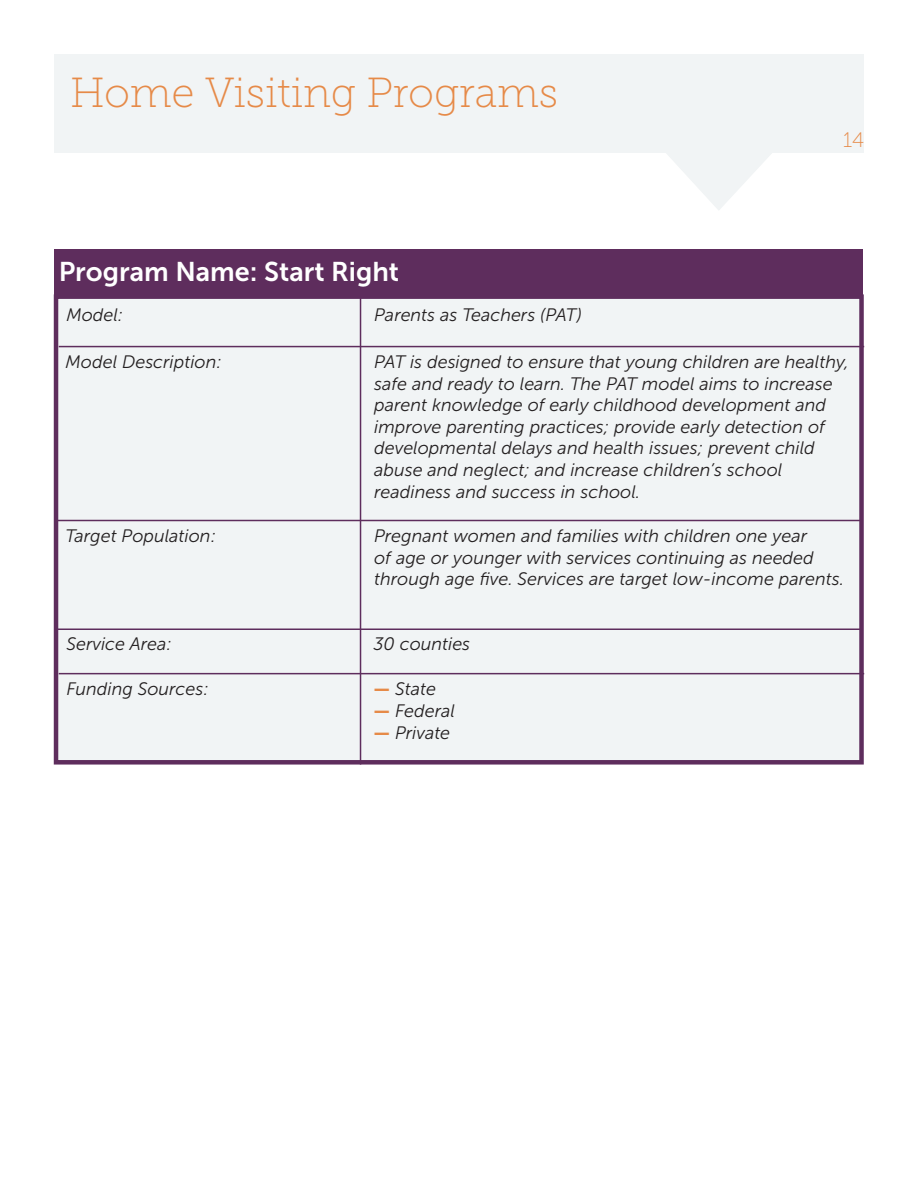
<style>
.page{position:relative;width:918px;height:1188px;background:#fff}
.page>*{position:absolute;margin:0;border:0;box-sizing:border-box;transform-origin:0 0}
.t1{font:42px "Museo Slab 100";color:#e68a48}
.t2{font:27px "Museo Sans 700";color:#fff}
.t3{font:21px "Museo Slab 100";color:#e68a48}
.t4{font:italic 18px/21.6px "Museo Sans 300";color:#231f20}
.s1{font-family:"Museo Sans 900";font-style:normal;color:#e68a48}
</style>
<div class="page">
<div style="left:55px;top:249px;width:808px;height:323px;background:#5e2d5d"></div>
<div style="left:54px;top:294px;width:810px;height:471px;background:#f1f4f5;border:4px solid #5e2d5d"></div>
<hr style="left:360px;top:294px;width:1px;height:471px;background:#5e2d5d">
<hr style="left:59px;top:346px;width:805px;height:1px;background:#5e2d5d">
<div style="left:54px;top:54px;width:810px;height:99px;background:#f1f4f5"></div>
<svg style="left:663px;top:151px;width:110px;height:59px"></svg>
<hr style="left:56px;top:520px;width:806px;height:1px;background:#5e2d5d">
<hr style="left:56px;top:628px;width:806px;height:2px;background:#5e2d5d">
<hr style="left:59px;top:673px;width:805px;height:1px;background:#5e2d5d">
<p class="t1" style="left:70px;top:70px;width:490px">Home Visiting Programs</p>
<p class="t3" style="left:843px;top:129px;width:23px">14</p>
<p class="t2" style="left:59px;top:256px;width:342px">Program Name: Start Right</p>
<p class="t4" style="left:66px;top:304px;width:58px">Model:</p>
<p class="t4" style="left:374px;top:304px;width:209px">Parents as Teachers (PAT)</p>
<p class="t4" style="left:66px;top:351px;width:158px">Model Description:</p>
<p class="t4" style="left:374px;top:351px;width:476px">PAT is designed to ensure that young children are healthy, safe and ready to learn. The PAT model aims to increase parent knowledge of early childhood development and improve parenting practices; provide early detection of developmental delays and health issues; prevent child abuse and neglect; and increase children’s school</p>
<p class="t4" style="left:374px;top:481px;width:268px">readiness and success in school.</p>
<p class="t4" style="left:66px;top:525px;width:152px">Target Population:</p>
<p class="t4" style="left:374px;top:525px;width:472px">Pregnant women and families with children one year<br>of age or younger with services continuing as needed through age five. Services are target low-income parents.</p>
<p class="t4" style="left:66px;top:633px;width:107px">Service Area:</p>
<p class="t4" style="left:373px;top:633px;width:98px">30 counties</p>
<p class="t4" style="left:66px;top:679px;width:144px">Funding Sources:</p>
<p class="t4" style="left:373px;top:679px;width:64px"><span class="s1">—</span> State</p>
<p class="t4" style="left:373px;top:700px;width:83px"><span class="s1">—</span> Federal</p>
<p class="t4" style="left:373px;top:722px;width:78px"><span class="s1">—</span> Private</p>
</div>
